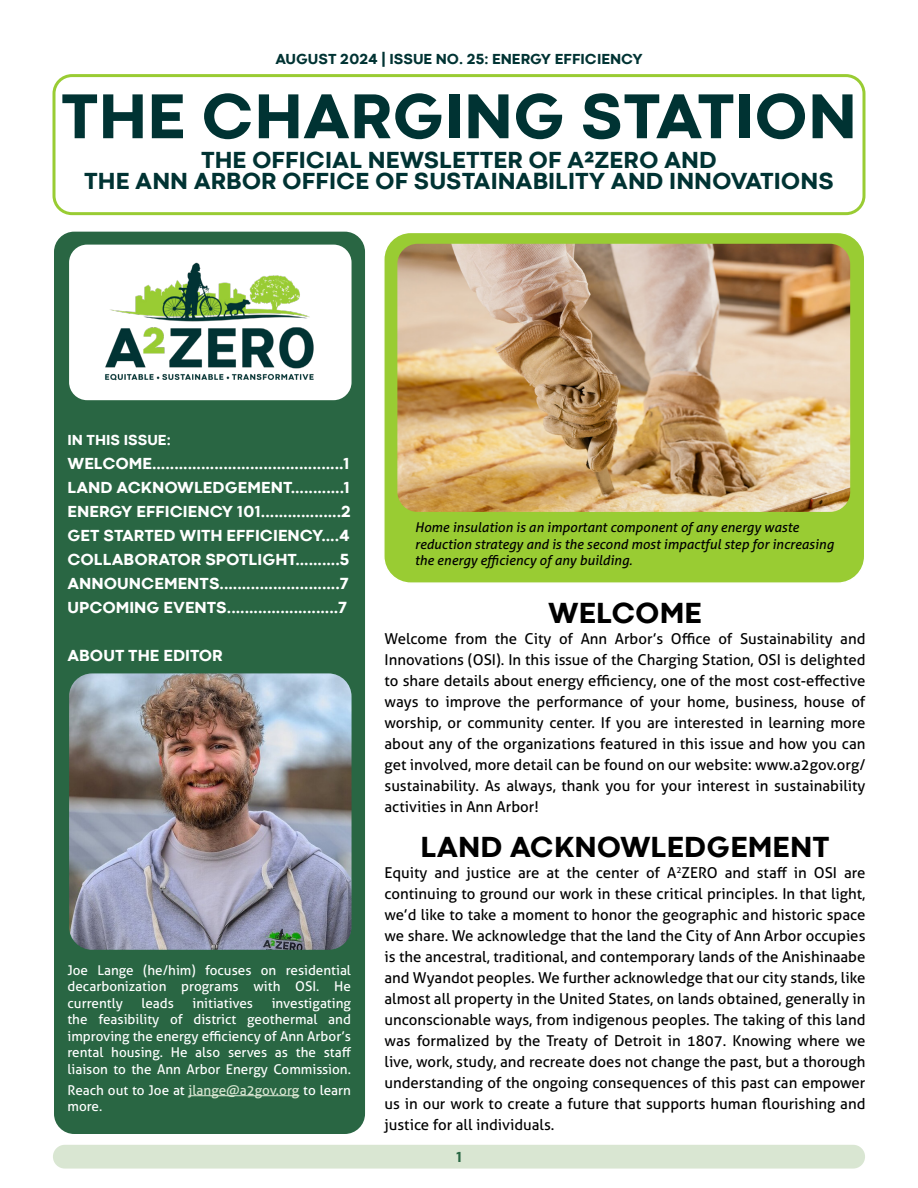
<style>
.page{position:relative;width:918px;height:1188px;background:#fff}
.page>*{position:absolute;margin:0;border:0;box-sizing:border-box;transform-origin:0 0}
.t1{font:800 66px "Codec Cold";color:#033}
.t2{font:800 30px "Codec Cold";color:#000}
.t3{font:800 24px/21px "Codec Cold";color:#033;text-align:center}
.t4{font:800 16.5px/24px "Codec Cold";color:#fff}
.t5{font:15px/21px "Aller";color:#000;text-align:justify}
.t6{font:800 15px "Codec Cold";color:#033}
.t7{font:800 15px "Codec Cold";color:#fff}
.t8{font:800 15px "Codec Cold";color:#296643}
.t9{font:13.5px/16.5px "Aller";color:#fff;text-align:justify}
.t10{font:italic 13.5px/16.5px "Aller";color:#000}
.s1{color:#d9e6d2}
</style>
<div class="page">
<div style="left:53px;top:1145px;width:812px;height:24px;background:#d9e6d2;border-radius:12px"></div>
<div style="left:384px;top:232px;width:481px;height:351px;background:#9c3;border-radius:27px"></div>
<div style="left:383px;top:232px;width:483px;height:352px;border:2px solid #fff;border-radius:27px"></div>
<div style="left:54px;top:232px;width:311px;height:902px;background:#296643;border-radius:20px"></div>
<hr style="left:189px;top:1095px;width:110px;height:1px;background:#d9e6d2">
<div style="left:69px;top:245px;width:283px;height:155px;background:#fff;border-radius:18px"></div>
<img style="left:81px;top:245px;width:258px;height:155px">
<div style="left:52px;top:74px;width:814px;height:141px;border:3px solid #9c3;border-radius:18px"></div>
<img style="left:69px;top:673px;width:283px;height:277px">
<img style="left:397px;top:244px;width:453px;height:268px">
<p class="t6" style="left:275px;top:50px;width:369px">AUGUST 2024 | ISSUE NO. 25: ENERGY EFFICIENCY</p>
<h1 class="t1" style="left:61px;top:76px;width:798px">THE CHARGING STATION</h1>
<h3 class="t3" style="left:84px;top:150px;width:751px">THE OFFICIAL NEWSLETTER OF A2ZERO AND<br>THE ANN ARBOR OFFICE OF SUSTAINABILITY AND INNOVATIONS</h3>
<p class="t7" style="left:68px;top:431px;width:105px">IN THIS ISSUE:</p>
<p class="t4" style="left:68px;top:452px;width:285px">WELCOME...........................................1<br>LAND ACKNOWLEDGEMENT............1<br>ENERGY EFFICIENCY 101..................2<br>GET STARTED WITH EFFICIENCY....4<br>COLLABORATOR SPOTLIGHT..........5<br>ANNOUNCEMENTS...........................7<br>UPCOMING EVENTS.........................7</p>
<p class="t4" style="left:68px;top:644px;width:157px">ABOUT THE EDITOR</p>
<p class="t9" style="left:68px;top:962px;width:285px">Joe Lange (he/him) focuses on residential decarbonization programs with OSI. He currently</p>
<p class="t9" style="left:141px;top:995px;width:34px">leads</p>
<p class="t9" style="left:193px;top:995px;width:62px">initiatives</p>
<p class="t9" style="left:68px;top:995px;width:285px;text-indent:204px">investigating the feasibility of district geothermal and improving the energy efficiency of Ann Arbor’s rental housing. He also serves as the staff liaison to the Ann Arbor Energy Commission.</p>
<p class="t9" style="left:68px;top:1082px;width:285px">Reach out to Joe at <span class="s1">jlange@a2gov.org</span> to learn more.</p>
<p class="t10" style="left:415px;top:519px;width:421px">Home insulation is an important component of any energy waste reduction strategy and is the second most impactful step for increasing the energy efficiency of any building.</p>
<h2 class="t2" style="left:548px;top:595px;width:155px">WELCOME</h2>
<p class="t5" style="left:385px;top:628px;width:482px">Welcome from the City of Ann Arbor’s Office of Sustainability and Innovations (OSI). In this issue of the Charging Station, OSI is delighted to share details about energy efficiency, one of the most cost-effective ways to improve the performance of your home, business, house of worship, or community center. If you are interested in learning more about any of the organizations featured in this issue and how you can get involved, more detail can be found on our website: www.a2gov.org/ sustainability. As always, thank you for your interest in sustainability activities in Ann Arbor!</p>
<h2 class="t2" style="left:421px;top:829px;width:410px">LAND ACKNOWLEDGEMENT</h2>
<p class="t5" style="left:385px;top:862px;width:482px">Equity and justice are at the center of A<sup>2</sup>ZERO and staff in OSI are continuing to ground our work in these critical principles. In that light, we’d like to take a moment to honor the geographic and historic space we share. We acknowledge that the land the City of Ann Arbor occupies is the ancestral, traditional, and contemporary lands of the Anishinaabe and Wyandot peoples. We further acknowledge that our city stands, like almost all property in the United States, on lands obtained, generally in unconscionable ways, from indigenous peoples. The taking of this land was formalized by the Treaty of Detroit in 1807. Knowing where we live, work, study, and recreate does not change the past, but a thorough understanding of the ongoing consequences of this past can empower us in our work to create a future that supports human flourishing and justice for all individuals.</p>
<p class="t8" style="left:456px;top:1147px;width:7px">1</p>
</div>
